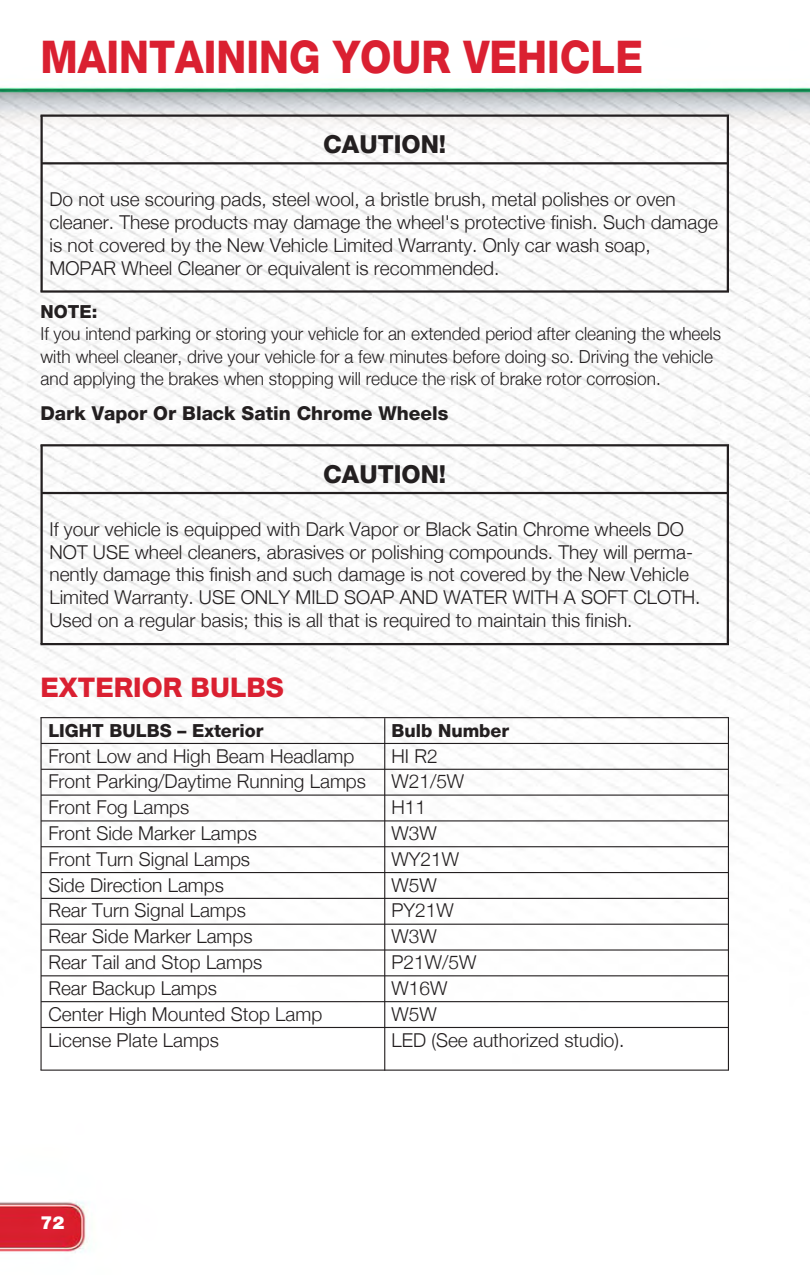
<style>
.page{position:relative;width:810px;height:1275px;background:#fff}
.page>*{position:absolute;margin:0;border:0;box-sizing:border-box;transform-origin:0 0}
.t1{font:45px "ABART Hheavy";color:#da2031;scale:.9 1}
.t2{font:27px "ABART Hheavy";color:#da2031}
.t3{font:24.75px "ABART Hheavy";color:#231f20}
.t4{font:19.12px/22.9px "ABART Hlight";color:#231f20}
.t5{font:19.12px "ABART Hheavy";color:#231f20}
.t6{font:18px/22.5px "ABART Hlight";color:#231f20;scale:.96 1}
.t7{font:18px "ABART Hheavy";color:#231f20}
.t8{font:18px "ABART Hblack";color:#fff}
</style>
<div class="page">
<img style="left:0;top:86px;width:810px;height:1167px">
<hr style="left:42px;top:162px;width:686px;height:2px;background:#231f20">
<hr style="left:40px;top:114px;width:689px;height:3px;background:#231f20">
<hr style="left:727px;top:116px;width:2px;height:176px;background:#231f20">
<hr style="left:40px;top:290px;width:689px;height:3px;background:#231f20">
<hr style="left:40px;top:116px;width:3px;height:176px;background:#231f20">
<hr style="left:42px;top:492px;width:686px;height:2px;background:#231f20">
<hr style="left:40px;top:444px;width:689px;height:2px;background:#231f20">
<hr style="left:727px;top:445px;width:2px;height:199px;background:#231f20">
<hr style="left:40px;top:643px;width:689px;height:2px;background:#231f20">
<hr style="left:40px;top:445px;width:3px;height:199px;background:#231f20">
<hr style="left:41px;top:743px;width:687px;height:1px;background:#231f20">
<hr style="left:41px;top:769px;width:687px;height:1px;background:#231f20">
<hr style="left:41px;top:795px;width:687px;height:1px;background:#231f20">
<hr style="left:41px;top:820px;width:687px;height:1px;background:#231f20">
<hr style="left:41px;top:846px;width:687px;height:1px;background:#231f20">
<hr style="left:41px;top:872px;width:687px;height:1px;background:#231f20">
<hr style="left:41px;top:898px;width:687px;height:1px;background:#231f20">
<hr style="left:41px;top:924px;width:687px;height:1px;background:#231f20">
<hr style="left:41px;top:949px;width:687px;height:2px;background:#231f20">
<hr style="left:41px;top:975px;width:687px;height:1px;background:#231f20">
<hr style="left:41px;top:1001px;width:687px;height:1px;background:#231f20">
<hr style="left:41px;top:1027px;width:687px;height:1px;background:#231f20">
<hr style="left:384px;top:718px;width:1px;height:353px;background:#231f20">
<hr style="left:40px;top:717px;width:689px;height:1px;background:#231f20">
<hr style="left:728px;top:718px;width:1px;height:352px;background:#231f20">
<hr style="left:40px;top:1070px;width:689px;height:1px;background:#231f20">
<hr style="left:40px;top:718px;width:2px;height:352px;background:#231f20">
<h1 class="t1" style="left:40px;top:30px;width:671px">MAINTAINING YOUR VEHICLE</h1>
<p class="t3" style="left:323px;top:130px;width:125px">CAUTION!</p>
<p class="t4" style="left:49px;top:187px;width:670px">Do not use scouring pads, steel wool, a bristle brush, metal polishes or oven cleaner. These products may damage the wheel's protective finish. Such damage is not covered by the New Vehicle Limited Warranty. Only car wash soap, MOPAR Wheel Cleaner or equivalent is recommended.</p>
<p class="t7" style="left:40px;top:301px;width:58px">NOTE:</p>
<p class="t6" style="left:40px;top:322px;width:710px">If you intend parking or storing your vehicle for an extended period after cleaning the wheels with wheel cleaner, drive your vehicle for a few minutes before doing so. Driving the vehicle and applying the brakes when stopping will reduce the risk of brake rotor corrosion.</p>
<p class="t5" style="left:40px;top:402px;width:409px">Dark Vapor Or Black Satin Chrome Wheels</p>
<p class="t3" style="left:323px;top:459px;width:125px">CAUTION!</p>
<p class="t4" style="left:49px;top:517px;width:653px">If your vehicle is equipped with Dark Vapor or Black Satin Chrome wheels DO NOT USE wheel cleaners, abrasives or polishing compounds. They will perma&shy;nently damage this finish and such damage is not covered by the New Vehicle Limited Warranty. USE ONLY MILD SOAP AND WATER WITH A SOFT CLOTH.<br>Used on a regular basis; this is all that is required to maintain this finish.</p>
<h2 class="t2" style="left:40px;top:671px;width:245px">EXTERIOR BULBS</h2>
<p class="t7" style="left:48px;top:720px;width:217px">LIGHT BULBS – Exterior</p>
<p class="t7" style="left:391px;top:720px;width:119px">Bulb Number</p>
<p class="t4" style="left:48px;top:744px;width:308px">Front Low and High Beam Headlamp</p>
<p class="t4" style="left:391px;top:744px;width:48px">HI R2</p>
<p class="t4" style="left:48px;top:770px;width:319px">Front Parking/Daytime Running Lamps</p>
<p class="t4" style="left:391px;top:770px;width:74px">W21/5W</p>
<p class="t4" style="left:48px;top:795px;width:143px">Front Fog Lamps</p>
<p class="t4" style="left:391px;top:795px;width:36px">H11</p>
<p class="t4" style="left:48px;top:821px;width:210px">Front Side Marker Lamps</p>
<p class="t4" style="left:391px;top:821px;width:47px">W3W</p>
<p class="t4" style="left:48px;top:847px;width:203px">Front Turn Signal Lamps</p>
<p class="t4" style="left:391px;top:847px;width:69px">WY21W</p>
<p class="t4" style="left:48px;top:873px;width:177px">Side Direction Lamps</p>
<p class="t4" style="left:391px;top:873px;width:47px">W5W</p>
<p class="t4" style="left:48px;top:899px;width:199px">Rear Turn Signal Lamps</p>
<p class="t4" style="left:391px;top:899px;width:64px">PY21W</p>
<p class="t4" style="left:48px;top:925px;width:206px">Rear Side Marker Lamps</p>
<p class="t4" style="left:391px;top:925px;width:47px">W3W</p>
<p class="t4" style="left:48px;top:950px;width:215px">Rear Tail and Stop Lamps</p>
<p class="t4" style="left:391px;top:950px;width:86px">P21W/5W</p>
<p class="t4" style="left:48px;top:976px;width:170px">Rear Backup Lamps</p>
<p class="t4" style="left:391px;top:976px;width:57px">W16W</p>
<p class="t4" style="left:48px;top:1002px;width:275px">Center High Mounted Stop Lamp</p>
<p class="t4" style="left:391px;top:1002px;width:47px">W5W</p>
<p class="t4" style="left:48px;top:1028px;width:172px">License Plate Lamps</p>
<p class="t4" style="left:391px;top:1028px;width:234px">LED (See authorized studio).</p>
<p class="t8" style="left:40px;top:1211px;width:25px">72</p>
</div>
